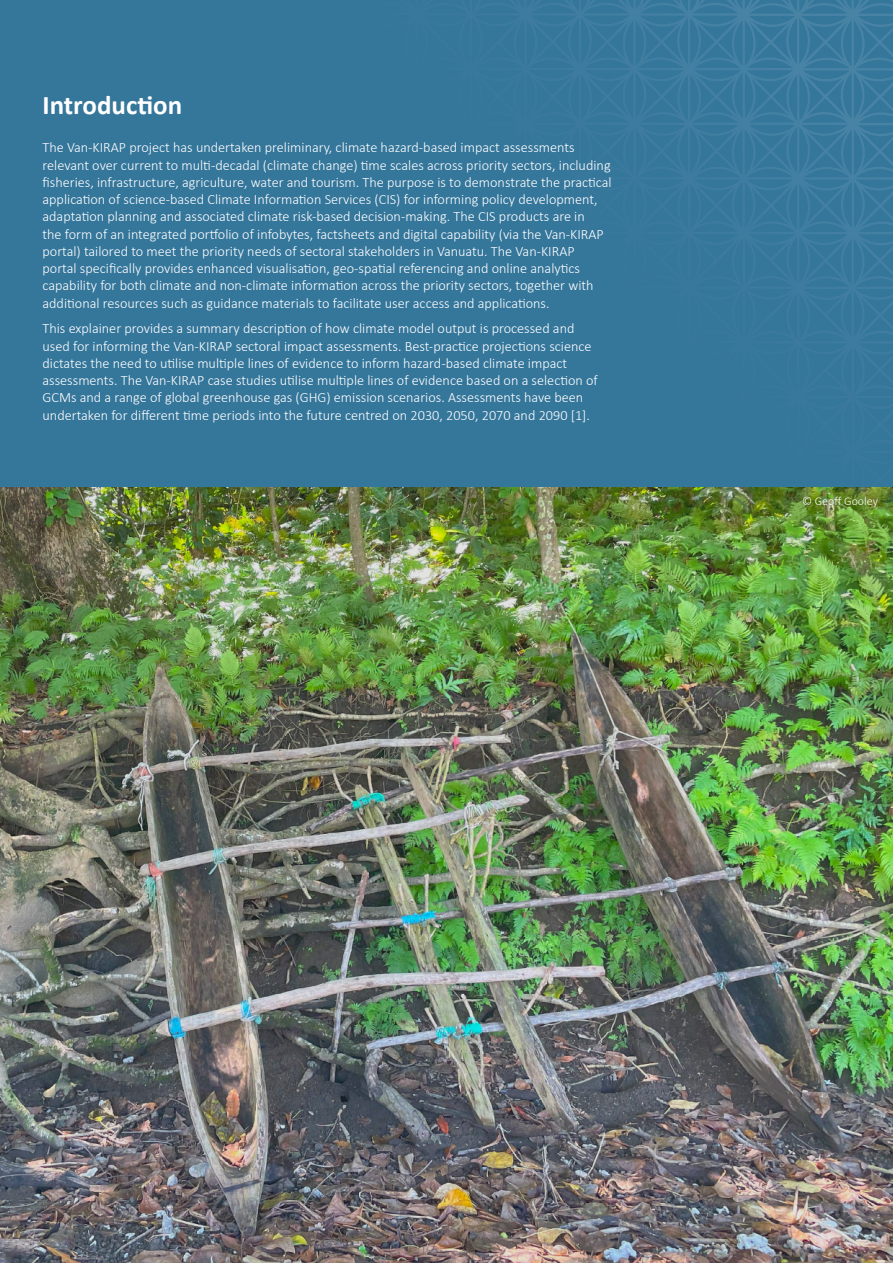
<style>
.page{position:relative;width:893px;height:1263px;background:#fff}
.page>*{position:absolute;margin:0;border:0;box-sizing:border-box;transform-origin:0 0}
.t1{font:700 27px "Calibri";color:#fff}
.t2{font:300 14.25px/17.2px "Calibri";color:#fff}
.t3{font:300 12px "Calibri";color:#fff}
</style>
<div class="page">
<div style="left:0;top:0;width:893px;height:487px;background:#35769b"></div>
<svg style="left:555px;top:0;width:338px;height:343px"></svg>
<img style="left:0;top:487px;width:893px;height:775px">
<h1 class="t1" style="left:43px;top:86px;width:141px">Introduction</h1>
<p class="t2" style="left:43px;top:139px;width:571px">The Van-KIRAP project has undertaken preliminary, climate hazard-based impact assessments relevant over current to multi-decadal (climate change) time scales across priority sectors, including fisheries, infrastructure, agriculture, water and tourism. The purpose is to demonstrate the practical application of science-based Climate Information Services (CIS) for informing policy development, adaptation planning and associated climate risk-based decision-making. The CIS products are in<br>the form of an integrated portfolio of infobytes, factsheets and digital capability (via the Van-KIRAP portal) tailored to meet the priority needs of sectoral stakeholders in Vanuatu. The Van-KIRAP portal specifically provides enhanced visualisation, geo-spatial referencing and online analytics capability for both climate and non-climate information across the priority sectors, together with additional resources such as guidance materials to facilitate user access and applications.</p>
<p class="t2" style="left:43px;top:320px;width:557px">This explainer provides a summary description of how climate model output is processed and used for informing the Van-KIRAP sectoral impact assessments. Best-practice projections science dictates the need to utilise multiple lines of evidence to inform hazard-based climate impact assessments. The Van-KIRAP case studies utilise multiple lines of evidence based on a selection of GCMs and a range of global greenhouse gas (GHG) emission scenarios. Assessments have been undertaken for different time periods into the future centred on 2030, 2050, 2070 and 2090 [1].</p>
<p class="t3" style="left:802px;top:494px;width:78px">© Geoff Gooley</p>
</div>
